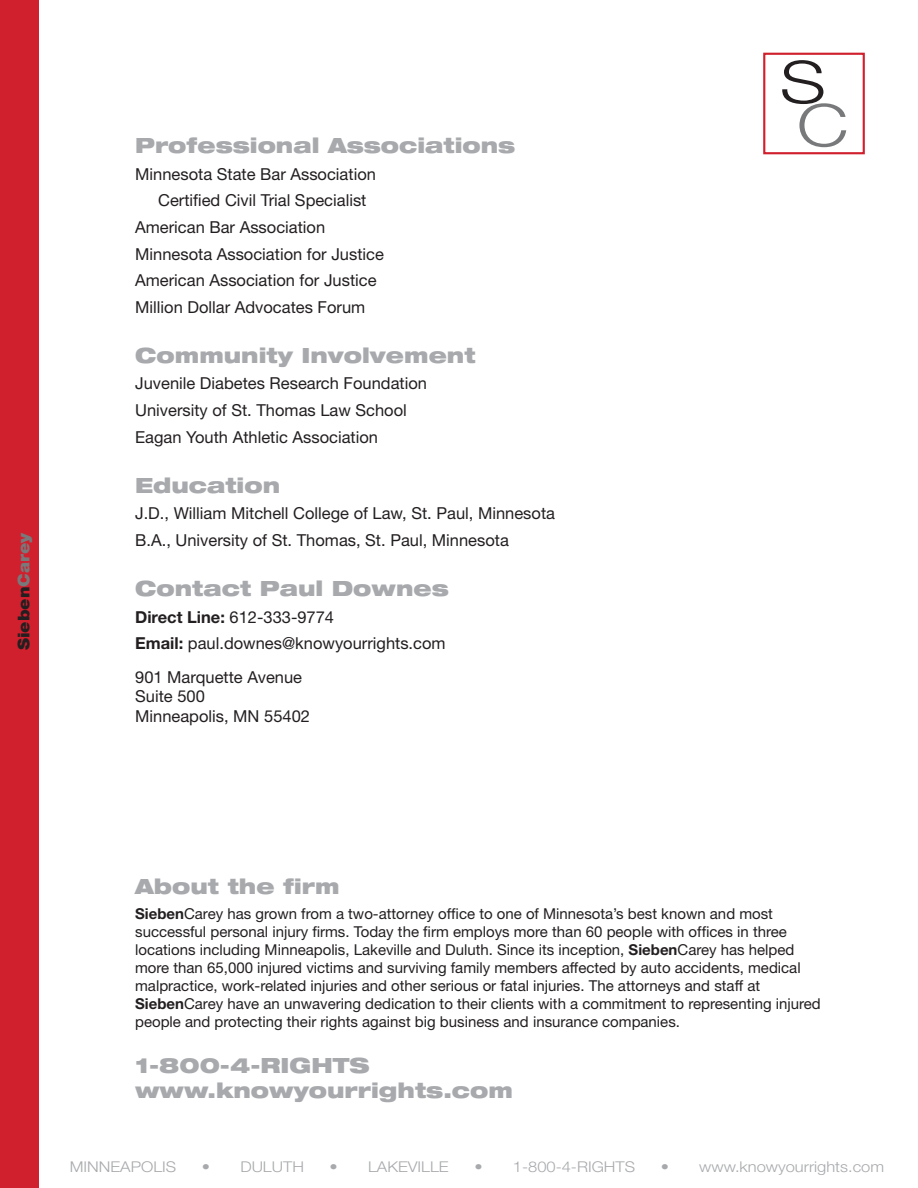
<style>
.page{position:relative;width:918px;height:1188px;background:#fff}
.page>*{position:absolute;margin:0;border:0;box-sizing:border-box;transform-origin:0 0}
.t1{font:900 expanded 21px "Helvetica Neue";color:#a7a9ac}
.t2{font:16.5px "Helvetica Neue";color:#231f20}
.t3{font:900 16.2px "Helvetica Neue";color:#231f20;scale:1.11 1}
.t4{font:15px/18px "Helvetica Neue";color:#231f20}
.t5{font:300 14.85px "Helvetica Neue";color:#a7a9ac;scale:1.11 1}
.s1{color:#77797b}
.s2{font-weight:700}
</style>
<div class="page">
<div style="left:0;top:0;width:39px;height:1188px;background:#d0202e"></div>
<svg style="left:782px;top:60px;width:64px;height:87px"></svg>
<div style="left:763px;top:53px;width:102px;height:101px;border:2px solid #d0202e"></div>
<p class="t3" style="left:14px;top:650px;width:108px;rotate:-90deg">Sieben<span class="s1">Carey</span></p>
<p class="t1" style="left:135px;top:132px;width:382px">Professional Associations</p>
<p class="t2" style="left:135px;top:164px;width:242px">Minnesota State Bar Association</p>
<p class="t2" style="left:158px;top:191px;width:210px">Certified Civil Trial Specialist</p>
<p class="t2" style="left:135px;top:217px;width:192px">American Bar Association</p>
<p class="t2" style="left:135px;top:244px;width:250px">Minnesota Association for Justice</p>
<p class="t2" style="left:135px;top:270px;width:243px">American Association for Justice</p>
<p class="t2" style="left:135px;top:297px;width:232px">Million Dollar Advocates Forum</p>
<p class="t1" style="left:135px;top:342px;width:342px">Community Involvement</p>
<p class="t2" style="left:135px;top:374px;width:293px">Juvenile Diabetes Research Foundation</p>
<p class="t2" style="left:135px;top:400px;width:273px">University of St. Thomas Law School</p>
<p class="t2" style="left:135px;top:427px;width:244px">Eagan Youth Athletic Association</p>
<p class="t1" style="left:135px;top:472px;width:146px">Education</p>
<p class="t2" style="left:135px;top:504px;width:421px">J.D., William Mitchell College of Law, St. Paul, Minnesota</p>
<p class="t2" style="left:135px;top:530px;width:375px">B.A., University of St. Thomas, St. Paul, Minnesota</p>
<p class="t1" style="left:135px;top:575px;width:315px">Contact Paul Downes</p>
<p class="t2" style="left:135px;top:607px;width:200px"><span class="s2">Direct Line:</span> 612-333-9774</p>
<p class="t2" style="left:135px;top:634px;width:312px"><span class="s2">Email:</span> paul.downes@knowyourrights.com</p>
<p class="t2" style="left:135px;top:667px;width:168px">901 Marquette Avenue</p>
<p class="t2" style="left:135px;top:687px;width:71px">Suite 500</p>
<p class="t2" style="left:135px;top:706px;width:176px">Minneapolis, MN 55402</p>
<p class="t1" style="left:135px;top:873px;width:206px">About the firm</p>
<p class="t4" style="left:135px;top:905px;width:687px"><span class="s2">Sieben</span>Carey has grown from a two-attorney office to one of Minnesota’s best known and most successful personal injury firms. Today the firm employs more than 60 people with offices in three locations including Minneapolis, Lakeville and Duluth. Since its inception, <span class="s2">Sieben</span>Carey has helped more than 65,000 injured victims and surviving family members affected by auto accidents, medical malpractice, work-related injuries and other serious or fatal injuries. The attorneys and staff at <span class="s2">Sieben</span>Carey have an unwavering dedication to their clients with a commitment to representing injured people and protecting their rights against big business and insurance companies.</p>
<p class="t1" style="left:135px;top:1052px;width:236px">1-800-4-RIGHTS</p>
<p class="t1" style="left:135px;top:1077px;width:379px">www.knowyourrights.com</p>
<p class="t5" style="left:70px;top:1157px;width:97px">MINNEAPOLIS</p>
<p class="t5" style="left:202px;top:1157px;width:13px">•唀</p>
<p class="t5" style="left:240px;top:1157px;width:59px">DULUTH</p>
<p class="t5" style="left:330px;top:1157px;width:13px">•唀</p>
<p class="t5" style="left:368px;top:1157px;width:74px">LAKEVILLE</p>
<p class="t5" style="left:474px;top:1157px;width:13px">•唀</p>
<p class="t5" style="left:513px;top:1157px;width:112px">1-800-4-RIGHTS</p>
<p class="t5" style="left:661px;top:1157px;width:13px">•唀</p>
<p class="t5" style="left:699px;top:1157px;width:168px">www.knowyourrights.com</p>
</div>
